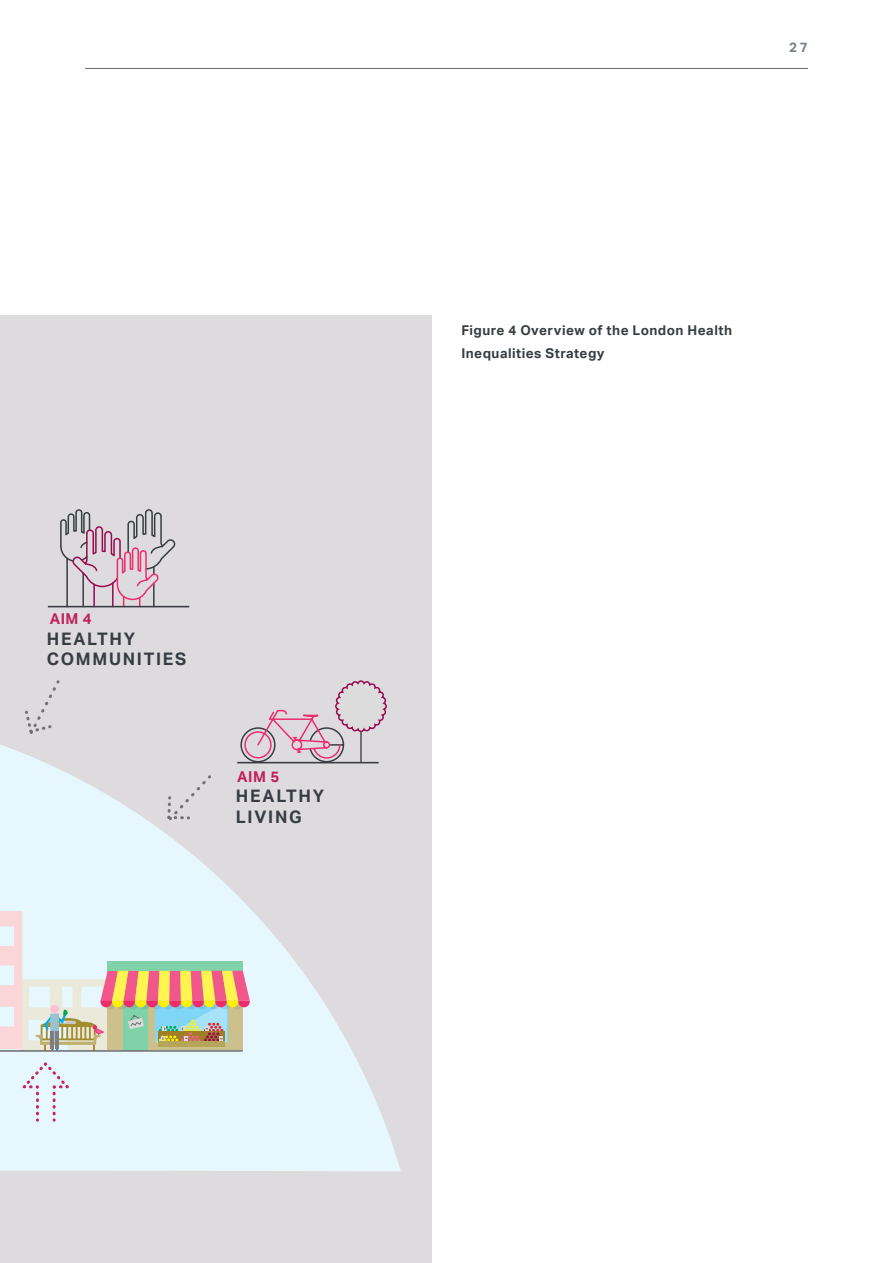
<style>
.page{position:relative;width:893px;height:1263px;background:#fff}
.page>*{position:absolute;margin:0;border:0;box-sizing:border-box;transform-origin:0 0}
.t1{font:700 17.25px/20.7px "Dtxbfn Aktiv Grotesk";letter-spacing:.1em;color:#363e43}
.t2{font:700 15px "Dtxbfn Aktiv Grotesk";letter-spacing:.035em;color:#bf215c}
.t3{font:700 13.5px/22.5px "Txmvfl Aktiv Grotesk";letter-spacing:.035em;color:#363e43}
.t4{font:700 13.5px "Txmvfl Aktiv Grotesk";color:#7b8388}
</style>
<div class="page">
<hr style="left:85px;top:68px;width:723px;height:1px;background:#666b70">
<div style="left:0;top:315px;width:432px;height:948px;background:#dedbde"></div>
<svg style="left:0;top:734px;width:401px;height:437px;fill:#e6f7fd"></svg>
<svg style="left:17px;top:1059px;width:57px;height:62px;background:#e4eaf3"></svg>
<svg style="left:25px;top:682px;width:35px;height:52px"></svg>
<svg style="left:167px;top:777px;width:44px;height:43px"></svg>
<div style="left:240px;top:727px;width:36px;height:35px;border:2px solid #363e43;border-radius:50%"></div>
<svg style="left:244px;top:680px;width:144px;height:83px"></svg>
<hr style="left:360px;top:732px;width:2px;height:30px;background:#464f54">
<hr style="left:237px;top:762px;width:142px;height:1px;background:#363e43">
<svg style="left:0;top:911px;width:250px;height:139px;background:#d9d8c9"></svg>
<hr style="left:0;top:1050px;width:243px;height:2px;background:#717073">
<svg style="left:59px;top:509px;width:118px;height:97px"></svg>
<hr style="left:48px;top:606px;width:141px;height:1px;background:#363e43">
<p class="t2" style="left:50px;top:610px;width:44px">AIM 4</p>
<p class="t1" style="left:47px;top:628px;width:141px">HEALTHY<br>COMMUNITIES</p>
<p class="t2" style="left:237px;top:768px;width:44px">AIM 5</p>
<p class="t1" style="left:236px;top:786px;width:90px">HEALTHY<br>LIVING</p>
<p class="t4" style="left:789px;top:40px;width:20px">27</p>
<p class="t3" style="left:461px;top:319px;width:272px">Figure 4 Overview of the London Health<br>Inequalities Strategy</p>
</div>
